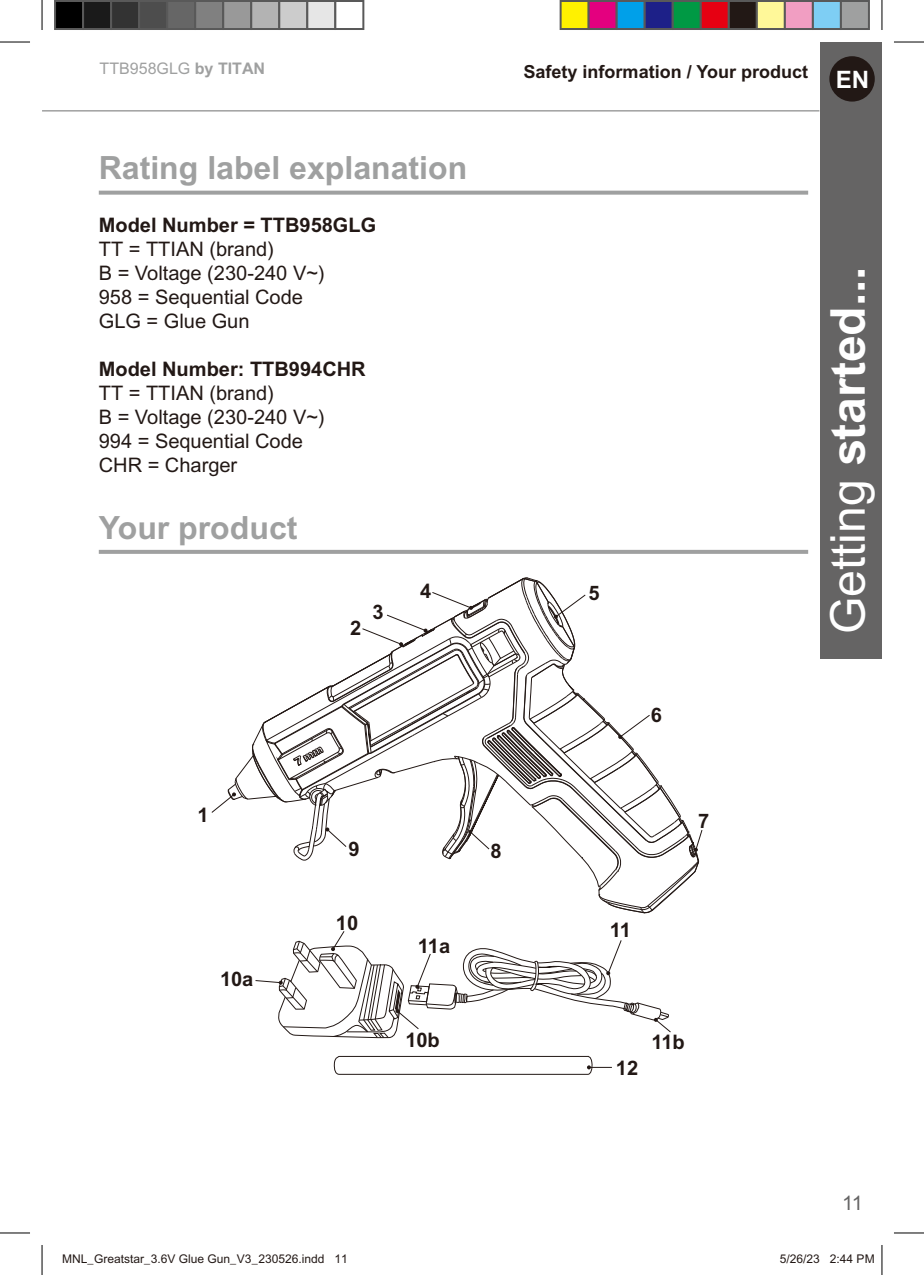
<style>
.page{position:relative;width:924px;height:1275px;background:#fff}
.page>*{position:absolute;margin:0;border:0;box-sizing:border-box;transform-origin:0 0}
.t1{font:700 48px "Arial";color:#fff}
.t2{font:700 32px "Arial";color:#9fa0a0}
.t3{font:700 24px "Arial";color:#fff}
.t4{font:20px/24px "Arial";color:#221815}
.t5{font:700 20px "Arial";color:#221815}
.t6{font:20px "Arial";color:#656464}
.t7{font:700 18px "Arial";color:#221815}
.t8{font:16px "Arial";color:#9fa0a0}
.t9{font:12px "Arial";color:#221815}
.s1{font-weight:700}
.s2{font-weight:400}
</style>
<div class="page">
<div style="left:819px;top:42px;width:62px;height:617px;background:#656464"></div>
<div style="left:829px;top:56px;width:45px;height:46px;background:#221815;border-radius:50%"></div>
<hr style="left:42px;top:110px;width:777px;height:2px;background:#9fa0a0">
<svg style="left:99px;top:191px;width:708px;height:4px;background:#a7a8a8"></svg>
<hr style="left:99px;top:550px;width:708px;height:4px;background:#9fa0a0">
<svg style="left:255px;top:931px;width:416px;height:108px"></svg>
<svg style="left:334px;top:1056px;width:277px;height:19px"></svg>
<svg style="left:210px;top:549px;width:493px;height:365px"></svg>
<hr style="left:0;top:42px;width:30px;height:1px;background:#000">
<hr style="left:893px;top:42px;width:30px;height:1px;background:#000">
<hr style="left:0;top:1232px;width:30px;height:1px;background:#000">
<hr style="left:893px;top:1232px;width:30px;height:1px;background:#000">
<hr style="left:42px;top:0;width:1px;height:30px;background:#000">
<hr style="left:42px;top:1245px;width:1px;height:30px;background:#000">
<hr style="left:881px;top:0;width:1px;height:30px;background:#000">
<hr style="left:881px;top:1245px;width:1px;height:30px;background:#000">
<div style="left:55px;top:1px;width:28px;height:28px;background:#000"></div>
<div style="left:54px;top:0;width:30px;height:30px;border:2px solid #595959"></div>
<div style="left:83px;top:1px;width:28px;height:28px;background:#1a1a1a"></div>
<div style="left:82px;top:0;width:30px;height:30px;border:2px solid #595959"></div>
<div style="left:111px;top:1px;width:28px;height:28px;background:#333"></div>
<div style="left:110px;top:0;width:30px;height:30px;border:2px solid #595959"></div>
<div style="left:139px;top:1px;width:28px;height:28px;background:#4d4d4d"></div>
<div style="left:138px;top:0;width:30px;height:30px;border:2px solid #595959"></div>
<div style="left:167px;top:1px;width:28px;height:28px;background:#666"></div>
<div style="left:166px;top:0;width:30px;height:30px;border:2px solid #595959"></div>
<div style="left:195px;top:1px;width:28px;height:28px;background:#808080"></div>
<div style="left:194px;top:0;width:30px;height:30px;border:2px solid #595959"></div>
<div style="left:223px;top:1px;width:28px;height:28px;background:#999"></div>
<div style="left:222px;top:0;width:30px;height:30px;border:2px solid #595959"></div>
<div style="left:251px;top:1px;width:28px;height:28px;background:#b3b3b3"></div>
<div style="left:250px;top:0;width:30px;height:30px;border:2px solid #595959"></div>
<div style="left:279px;top:1px;width:28px;height:28px;background:#ccc"></div>
<div style="left:278px;top:0;width:30px;height:30px;border:2px solid #595959"></div>
<div style="left:307px;top:1px;width:28px;height:28px;background:#e6e6e6"></div>
<div style="left:306px;top:0;width:30px;height:30px;border:2px solid #595959"></div>
<div style="left:334px;top:0;width:30px;height:30px;border:2px solid #595959"></div>
<div style="left:560px;top:1px;width:28px;height:28px;background:#fff100"></div>
<div style="left:559px;top:0;width:30px;height:30px;border:2px solid #595959"></div>
<div style="left:588px;top:1px;width:28px;height:28px;background:#e4007f"></div>
<div style="left:587px;top:0;width:30px;height:30px;border:2px solid #595959"></div>
<div style="left:616px;top:1px;width:28px;height:28px;background:#00a0e9"></div>
<div style="left:615px;top:0;width:30px;height:30px;border:2px solid #595959"></div>
<div style="left:644px;top:1px;width:28px;height:28px;background:#1d2088"></div>
<div style="left:643px;top:0;width:30px;height:30px;border:2px solid #595959"></div>
<div style="left:672px;top:1px;width:28px;height:28px;background:#094"></div>
<div style="left:671px;top:0;width:30px;height:30px;border:2px solid #595959"></div>
<div style="left:700px;top:1px;width:28px;height:28px;background:#e60012"></div>
<div style="left:699px;top:0;width:30px;height:30px;border:2px solid #595959"></div>
<div style="left:728px;top:1px;width:28px;height:28px;background:#221815"></div>
<div style="left:727px;top:0;width:30px;height:30px;border:2px solid #595959"></div>
<div style="left:756px;top:1px;width:28px;height:28px;background:#fff899"></div>
<div style="left:755px;top:0;width:30px;height:30px;border:2px solid #595959"></div>
<div style="left:784px;top:1px;width:28px;height:28px;background:#f19ec2"></div>
<div style="left:783px;top:0;width:30px;height:30px;border:2px solid #595959"></div>
<div style="left:812px;top:1px;width:28px;height:28px;background:#7ecef4"></div>
<div style="left:811px;top:0;width:30px;height:30px;border:2px solid #595959"></div>
<div style="left:840px;top:1px;width:28px;height:28px;background:#9fa0a0"></div>
<div style="left:839px;top:0;width:30px;height:30px;border:2px solid #595959"></div>
<p class="t8" style="left:100px;top:59px;width:167px">TTB958GLG <span class="s1">by TITAN</span></p>
<p class="t7" style="left:523px;top:61px;width:286px">Safety information / Your product</p>
<p class="t3" style="left:835px;top:65px;width:35px">EN</p>
<h2 class="t2" style="left:99px;top:149px;width:370px">Rating label explanation</h2>
<p class="t5" style="left:99px;top:213px;width:279px">Model Number = TTB958GLG</p>
<p class="t4" style="left:99px;top:237px;width:227px">TT = TTIAN (brand)<br>B = Voltage (230-240 V~)<br>958 = Sequential Code<br>GLG = Glue Gun</p>
<p class="t5" style="left:99px;top:357px;width:268px">Model Number: TTB994CHR</p>
<p class="t4" style="left:99px;top:381px;width:227px">TT = TTIAN (brand)<br>B = Voltage (230-240 V~)<br>994 = Sequential Code<br>CHR = Charger</p>
<h2 class="t2" style="left:99px;top:508px;width:200px">Your product</h2>
<p class="t5" style="left:350px;top:616px;width:13px">2</p>
<p class="t5" style="left:372px;top:600px;width:13px">3</p>
<p class="t5" style="left:420px;top:579px;width:13px">4</p>
<p class="t5" style="left:588px;top:581px;width:13px">5</p>
<h1 class="t1" style="left:819px;top:634px;width:370px;rotate:-90deg"><span class="s2">Getting</span> started...</h1>
<p class="t5" style="left:650px;top:703px;width:13px">6</p>
<p class="t5" style="left:197px;top:803px;width:13px">1</p>
<p class="t5" style="left:220px;top:967px;width:35px">10a</p>
<p class="t5" style="left:348px;top:837px;width:13px">9</p>
<p class="t5" style="left:336px;top:911px;width:24px">10</p>
<p class="t5" style="left:417px;top:934px;width:34px">11a</p>
<p class="t5" style="left:405px;top:1028px;width:36px">10b</p>
<p class="t5" style="left:490px;top:839px;width:13px">8</p>
<p class="t5" style="left:609px;top:918px;width:23px">11</p>
<p class="t5" style="left:697px;top:809px;width:13px">7</p>
<p class="t5" style="left:615px;top:1055px;width:24px">12</p>
<p class="t5" style="left:651px;top:1030px;width:35px">11b</p>
<p class="t6" style="left:841px;top:1191px;width:22px">11</p>
<p class="t9" style="left:62px;top:1251px;width:287px">MNL_Greatstar_3.6V Glue Gun_V3_230526.indd 11</p>
<p class="t9" style="left:779px;top:1251px;width:96px">5/26/23 2:44 PM</p>
</div>
